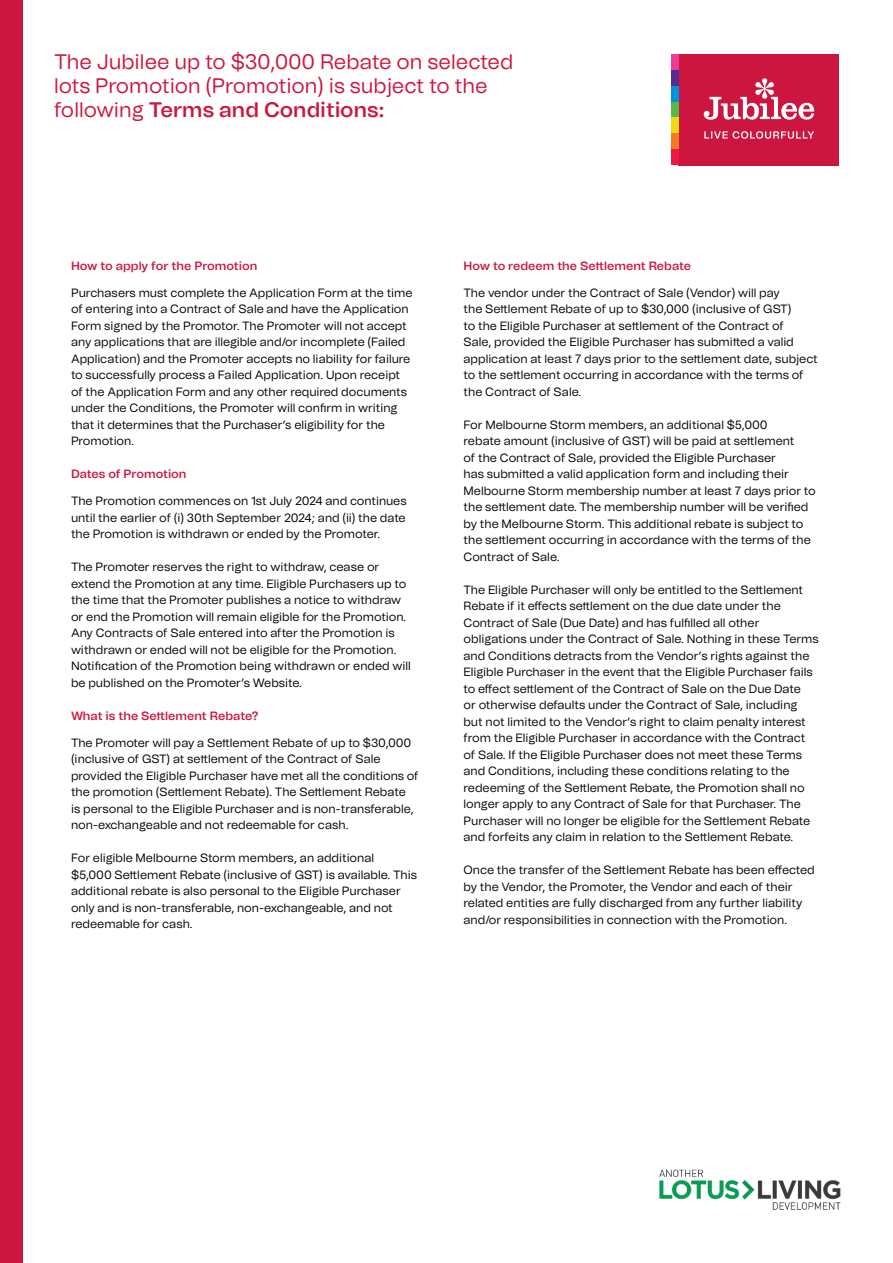
<style>
.page{position:relative;width:893px;height:1263px;background:#fff}
.page>*{position:absolute;margin:0;border:0;box-sizing:border-box;transform-origin:0 0}
.t1{font:21px/24px "Tomato Grotesk";color:#cd163f}
.t2{font:12px/16.5px "Tomato Grotesk";color:#000}
.t3{font:600 12px "Tomato Grotesk";color:#cd163f}
.s1{font-weight:600}
</style>
<div class="page">
<div style="left:0;top:0;width:22px;height:1263px;background:#cd163f"></div>
<div style="left:679px;top:54px;width:160px;height:111px;background:#cd163f"></div>
<div style="left:671px;top:54px;width:8px;height:16px;background:#ee3d96"></div>
<div style="left:671px;top:70px;width:8px;height:16px;background:#562c8e"></div>
<div style="left:671px;top:86px;width:8px;height:16px;background:#0095da"></div>
<div style="left:671px;top:102px;width:8px;height:16px;background:#58b947"></div>
<div style="left:671px;top:118px;width:8px;height:15px;background:#eedb12"></div>
<div style="left:671px;top:133px;width:8px;height:16px;background:#f47920"></div>
<div style="left:671px;top:149px;width:8px;height:16px;background:#ed1941"></div>
<svg style="left:704px;top:78px;width:110px;height:61px"></svg>
<img style="left:659px;top:1169px;width:182px;height:41px">
<h1 class="t1" style="left:54px;top:49px;width:461px">The Jubilee up to $30,000 Rebate on selected lots Promotion (Promotion) is subject to the following <span class="s1">Terms and Conditions:</span></h1>
<p class="t3" style="left:71px;top:257px;width:188px">How to apply for the Promotion</p>
<p class="t2" style="left:71px;top:284px;width:343px">Purchasers must complete the Application Form at the time of entering into a Contract of Sale and have the Application Form signed by the Promotor. The Promoter will not accept any applications that are illegible and/or incomplete (Failed Application) and the Promoter accepts no liability for failure to successfully process a Failed Application. Upon receipt of the Application Form and any other required documents under the Conditions, the Promoter will confirm in writing that it determines that the Purchaser’s eligibility for the Promotion.</p>
<p class="t3" style="left:71px;top:465px;width:117px">Dates of Promotion</p>
<p class="t2" style="left:71px;top:492px;width:337px;text-align:justify">The Promotion commences on 1st July 2024 and continues until the earlier of (i) 30th September 2024; and (ii) the date the Promotion is withdrawn or ended by the Promoter.</p>
<p class="t2" style="left:71px;top:558px;width:341px">The Promoter reserves the right to withdraw, cease or extend the Promotion at any time. Eligible Purchasers up to the time that the Promoter publishes a notice to withdraw or end the Promotion will remain eligible for the Promotion.<br>Any Contracts of Sale entered into after the Promotion is withdrawn or ended will not be eligible for the Promotion.<br>Notification of the Promotion being withdrawn or ended will be published on the Promoter’s Website.</p>
<p class="t3" style="left:71px;top:707px;width:189px">What is the Settlement Rebate?</p>
<p class="t2" style="left:71px;top:734px;width:349px">The Promoter will pay a Settlement Rebate of up to $30,000 (inclusive of GST) at settlement of the Contract of Sale provided the Eligible Purchaser have met all the conditions of the promotion (Settlement Rebate). The Settlement Rebate<br>is personal to the Eligible Purchaser and is non-transferable, non-exchangeable and not redeemable for cash.</p>
<p class="t2" style="left:71px;top:849px;width:348px">For eligible Melbourne Storm members, an additional $5,000 Settlement Rebate (inclusive of GST) is available. This additional rebate is also personal to the Eligible Purchaser only and is non-transferable, non-exchangeable, and not redeemable for cash.</p>
<p class="t3" style="left:463px;top:257px;width:229px">How to redeem the Settlement Rebate</p>
<p class="t2" style="left:463px;top:284px;width:356px">The vendor under the Contract of Sale (Vendor) will pay<br>the Settlement Rebate of up to $30,000 (inclusive of GST)<br>to the Eligible Purchaser at settlement of the Contract of<br>Sale, provided the Eligible Purchaser has submitted a valid application at least 7 days prior to the settlement date, subject to the settlement occurring in accordance with the terms of the Contract of Sale.</p>
<p class="t2" style="left:463px;top:416px;width:354px">For Melbourne Storm members, an additional $5,000<br>rebate amount (inclusive of GST) will be paid at settlement<br>of the Contract of Sale, provided the Eligible Purchaser<br>has submitted a valid application form and including their Melbourne Storm membership number at least 7 days prior to the settlement date. The membership number will be verified by the Melbourne Storm. This additional rebate is subject to the settlement occurring in accordance with the terms of the Contract of Sale.</p>
<p class="t2" style="left:463px;top:581px;width:357px">The Eligible Purchaser will only be entitled to the Settlement Rebate if it effects settlement on the due date under the Contract of Sale (Due Date) and has fulfilled all other obligations under the Contract of Sale. Nothing in these Terms and Conditions detracts from the Vendor’s rights against the Eligible Purchaser in the event that the Eligible Purchaser fails to effect settlement of the Contract of Sale on the Due Date<br>or otherwise defaults under the Contract of Sale, including but not limited to the Vendor’s right to claim penalty interest from the Eligible Purchaser in accordance with the Contract of Sale. If the Eligible Purchaser does not meet these Terms and Conditions, including these conditions relating to the redeeming of the Settlement Rebate, the Promotion shall no longer apply to any Contract of Sale for that Purchaser. The Purchaser will no longer be eligible for the Settlement Rebate and forfeits any claim in relation to the Settlement Rebate.</p>
<p class="t2" style="left:463px;top:861px;width:353px">Once the transfer of the Settlement Rebate has been effected by the Vendor, the Promoter, the Vendor and each of their related entities are fully discharged from any further liability and/or responsibilities in connection with the Promotion.</p>
</div>
